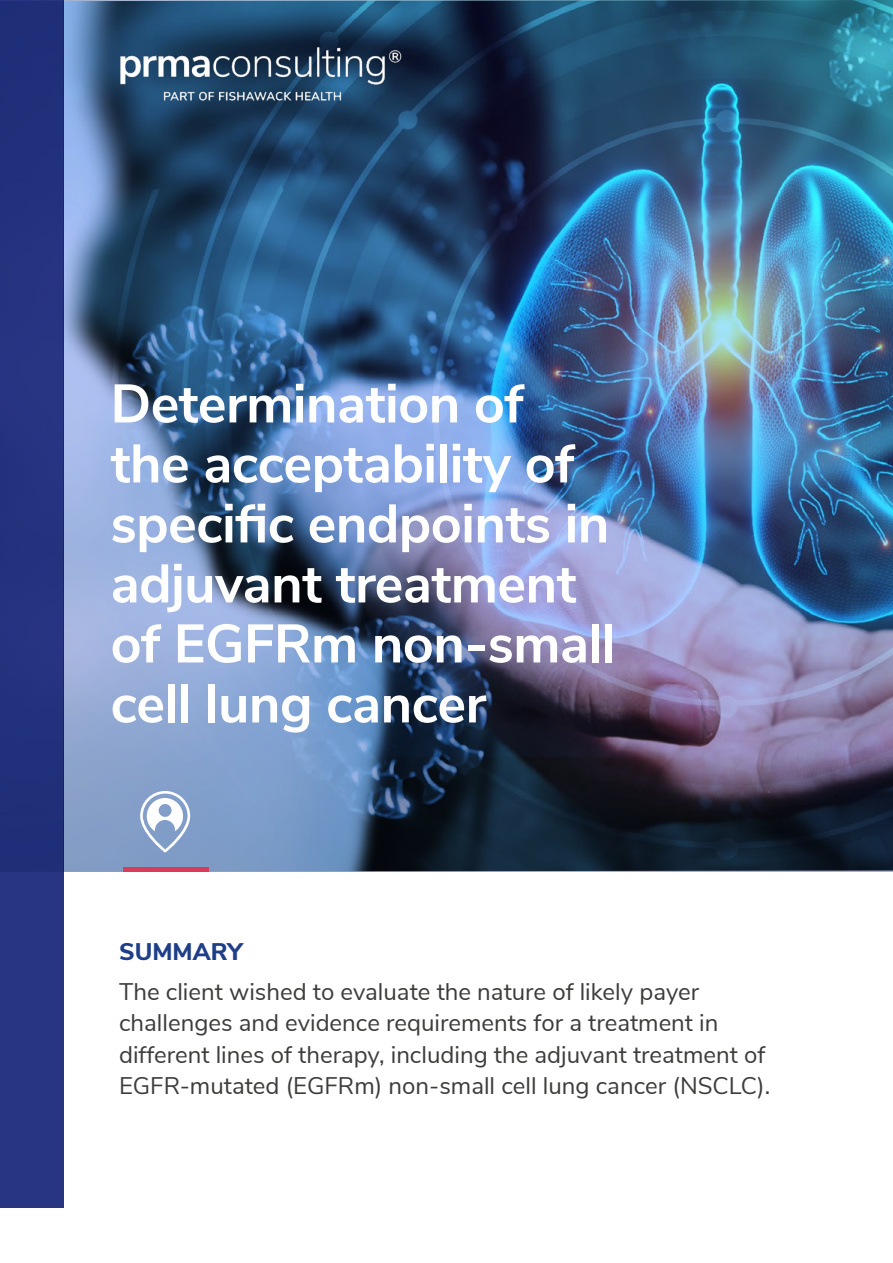
<style>
.page{position:relative;width:893px;height:1263px;background:#fff}
.page>*{position:absolute;margin:0;border:0;box-sizing:border-box;transform-origin:0 0}
.t1{font:700 54px/60px "Nunito Sans";letter-spacing:-.01em;color:#fff}
.t2{font:24px/31.5px "Nunito Sans";color:#3c3c3b}
.t3{font:800 24px "Nunito Sans";color:#1e3e89}
</style>
<div class="page">
<img style="left:64px;top:0;width:829px;height:872px">
<div style="left:0;top:0;width:64px;height:1208px;background:#283583"></div>
<hr style="left:123px;top:868px;width:86px;height:4px;background:#d73d5a">
<svg style="left:140px;top:791px;width:50px;height:61px"></svg>
<img style="left:95px;top:38px;width:329px;height:82px">
<h1 class="t1" style="left:111px;top:371px;width:506px">Determination of the acceptability of specific endpoints in adjuvant treatment of EGFRm non-small cell lung cancer</h1>
<p class="t3" style="left:119px;top:934px;width:125px">SUMMARY</p>
<p class="t2" style="left:119px;top:974px;width:653px">The client wished to evaluate the nature of likely payer challenges and evidence requirements for a treatment in different lines of therapy, including the adjuvant treatment of EGFR-mutated (EGFRm) non-small cell lung cancer (NSCLC).</p>
</div>
